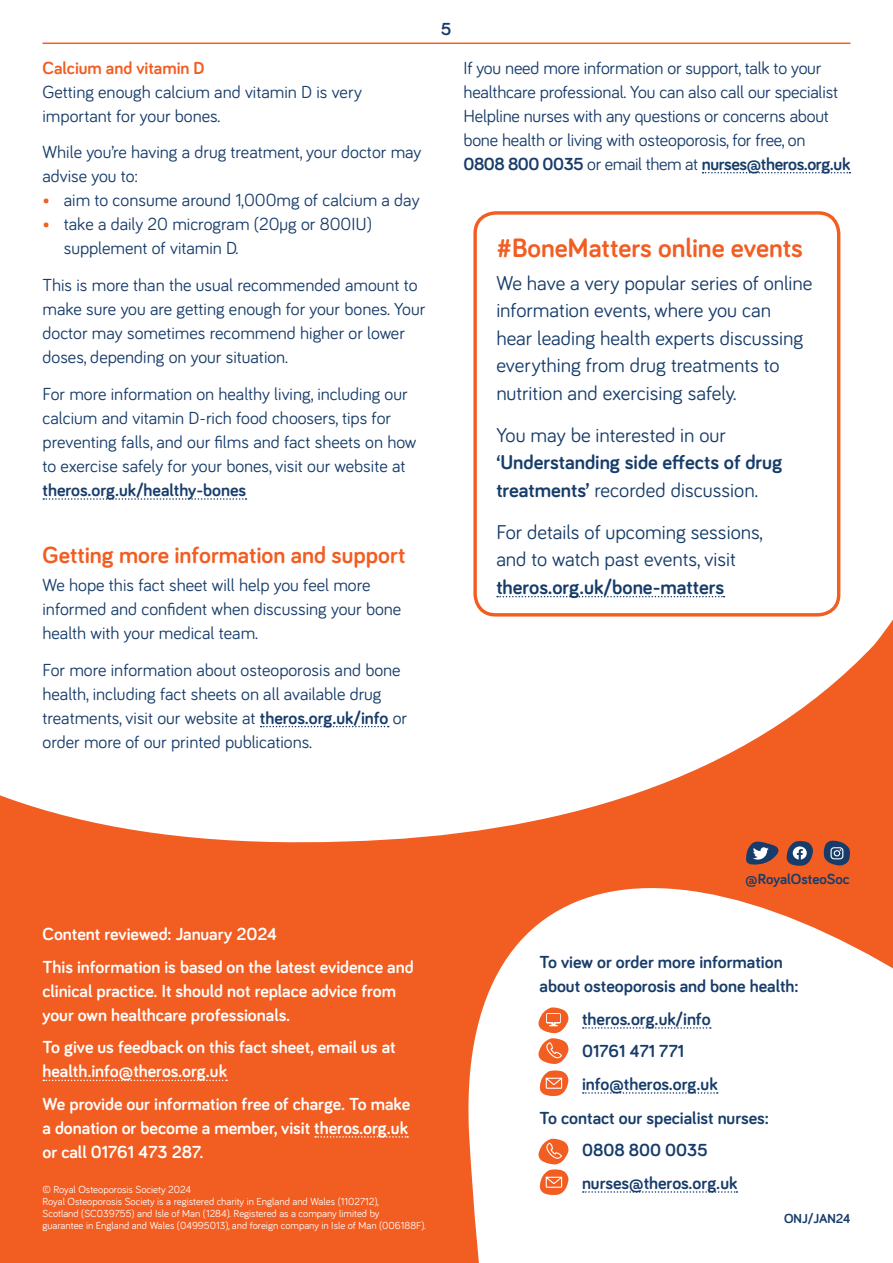
<style>
.page{position:relative;width:893px;height:1263px;background:#f25d21}
.page>*{position:absolute;margin:0;border:0;box-sizing:border-box;transform-origin:0 0}
.Heading_1{font:700 27.45px "Bariol";color:#f25d21}
.Heading_1-2{font:700 24px "Bariol";color:#f25d21}
.Body_text{font:20.55px/27.5px "Bariol";color:#173c6a}
.Body_text-2{font:18px/24px "Bariol";color:#173c6a}
.Body_Bold{font:700 18px/24px "Bariol";color:#fff}
.Body_Bold-2{font:700 18px/24px "Bariol";color:#173c6a}
.Body_text-3{font:700 18px "Bariol";color:#fff}
.Heading_2{font:700 18px "Bariol";color:#f25d21}
.t1{font:700 15px "Bariol";color:#173c6a}
.t2{font:700 13.5px "Bariol";color:#173c6a}
.Body_text-4{font:10.5px/12px "Bariol";color:#fff}
.s1{color:#f25d21}
.s2{font-weight:700}
</style>
<div class="page">
<svg style="left:468px;top:888px;width:425px;height:375px;background:#fdefe9"></svg>
<div style="left:0;top:0;width:893px;height:843px;background:#fff"></div>
<svg style="left:823px;top:840px;width:27px;height:26px"></svg>
<svg style="left:746px;top:839px;width:67px;height:27px"></svg>
<svg style="left:43px;top:1080px;width:184px;height:1px"></svg>
<svg style="left:315px;top:1136px;width:93px;height:2px"></svg>
<svg style="left:539px;top:1070px;width:30px;height:27px"></svg>
<svg style="left:538px;top:1007px;width:30px;height:57px"></svg>
<svg style="left:583px;top:1027px;width:128px;height:2px"></svg>
<svg style="left:583px;top:1092px;width:135px;height:2px"></svg>
<svg style="left:583px;top:1191px;width:154px;height:2px"></svg>
<svg style="left:538px;top:1138px;width:31px;height:58px"></svg>
<svg style="left:43px;top:498px;width:204px;height:2px"></svg>
<svg style="left:261px;top:726px;width:128px;height:1px"></svg>
<svg style="left:703px;top:172px;width:147px;height:1px"></svg>
<svg style="left:497px;top:596px;width:227px;height:1px"></svg>
<div style="left:473px;top:211px;width:367px;height:405px;border:3px solid #f25d21;border-radius:21px"></div>
<hr style="left:43px;top:43px;width:807px;height:1px;background:#f25d21">
<p class="Heading_2" style="left:43px;top:55px;width:164px">Calcium and vitamin D</p>
<p class="Body_text-2" style="left:43px;top:79px;width:321px">Getting enough calcium and vitamin D is very important for your bones.</p>
<p class="Body_text-2" style="left:43px;top:139px;width:380px">While you’re having a drug treatment, your doctor may advise you to:</p>
<p class="Body_text-2" style="left:43px;top:187px;width:379px"><span class="s1">•</span> aim to consume around 1,000mg of calcium a day</p>
<p class="Body_text-2" style="left:64px;top:211px;width:310px;text-indent:-21px"><span class="s1">•</span> take a daily 20 microgram (20μg or 800IU) supplement of vitamin D.</p>
<p class="Body_text-2" style="left:43px;top:272px;width:384px">This is more than the usual recommended amount to make sure you are getting enough for your bones. Your doctor may sometimes recommend higher or lower doses, depending on your situation.</p>
<p class="Body_text-2" style="left:43px;top:381px;width:375px">For more information on healthy living, including our calcium and vitamin D-rich food choosers, tips for preventing falls, and our films and fact sheets on how to exercise safely for your bones, visit our website at <span class="s2">theros.org.uk/healthy-bones</span></p>
<p class="Heading_1-2" style="left:43px;top:538px;width:365px">Getting more information and support</p>
<p class="Body_text-2" style="left:43px;top:572px;width:360px">We hope this fact sheet will help you feel more informed and confident when discussing your bone health with your medical team.</p>
<p class="Body_text-2" style="left:43px;top:657px;width:366px">For more information about osteoporosis and bone health, including fact sheets on all available drug treatments, visit our website at <span class="s2">theros.org.uk/info</span> or order more of our printed publications.</p>
<p class="Body_Bold-2" style="left:441px;top:17px;width:12px">5</p>
<p class="Body_text-2" style="left:463px;top:55px;width:388px">If you need more information or support, talk to your healthcare professional. You can also call our specialist Helpline nurses with any questions or concerns about bone health or living with osteoporosis, for free, on <span class="s2">0808 800 0035</span> or email them at <span class="s2">nurses@theros.org.uk</span></p>
<p class="Heading_1" style="left:496px;top:229px;width:308px">#BoneMatters online events</p>
<p class="Body_text" style="left:496px;top:268px;width:318px">We have a very popular series of online information events, where you can<br>hear leading health experts discussing everything from drug treatments to nutrition and exercising safely.</p>
<p class="Body_text" style="left:496px;top:420px;width:288px">You may be interested in our <span class="s2">‘Understanding side effects of drug treatments’</span> recorded discussion.</p>
<p class="Body_text" style="left:496px;top:517px;width:268px">For details of upcoming sessions, and to watch past events, visit <span class="s2">theros.org.uk/bone-matters</span></p>
<p class="Body_text-3" style="left:43px;top:922px;width:236px">Content reviewed: January 2024</p>
<p class="Body_Bold" style="left:43px;top:954px;width:373px">This information is based on the latest evidence and clinical practice. It should not replace advice from your own healthcare professionals.</p>
<p class="Body_Bold" style="left:43px;top:1035px;width:355px">To give us feedback on this fact sheet, email us at health.info@theros.org.uk</p>
<p class="Body_Bold" style="left:43px;top:1091px;width:369px">We provide our information free of charge. To make a donation or become a member, visit theros.org.uk or call 01761 473 287.</p>
<p class="Body_text-4" style="left:43px;top:1183px;width:150px">© Royal Osteoporosis Society 2024</p>
<p class="Body_text-4" style="left:43px;top:1195px;width:385px">Royal Osteoporosis Society is a registered charity in England and Wales (1102712),<br>Scotland (SC039755) and Isle of Man (1284). Registered as a company limited by<br>guarantee in England and Wales (04995013), and foreign company in Isle of Man (006188F).</p>
<p class="t1" style="left:746px;top:868px;width:105px">@RoyalOsteoSoc</p>
<p class="Body_Bold-2" style="left:539px;top:950px;width:261px">To view or order more information about osteoporosis and bone health:</p>
<p class="Body_Bold-2" style="left:582px;top:1006px;width:130px">theros.org.uk/info</p>
<p class="Body_Bold-2" style="left:582px;top:1039px;width:104px">01761 471 771</p>
<p class="Body_Bold-2" style="left:582px;top:1071px;width:137px">info@theros.org.uk</p>
<p class="Body_Bold-2" style="left:539px;top:1105px;width:231px">To contact our specialist nurses:</p>
<p class="Body_Bold-2" style="left:582px;top:1138px;width:127px">0808 800 0035</p>
<p class="Body_Bold-2" style="left:582px;top:1170px;width:157px">nurses@theros.org.uk</p>
<p class="t2" style="left:784px;top:1209px;width:68px">ONJ/JAN24</p>
</div>
